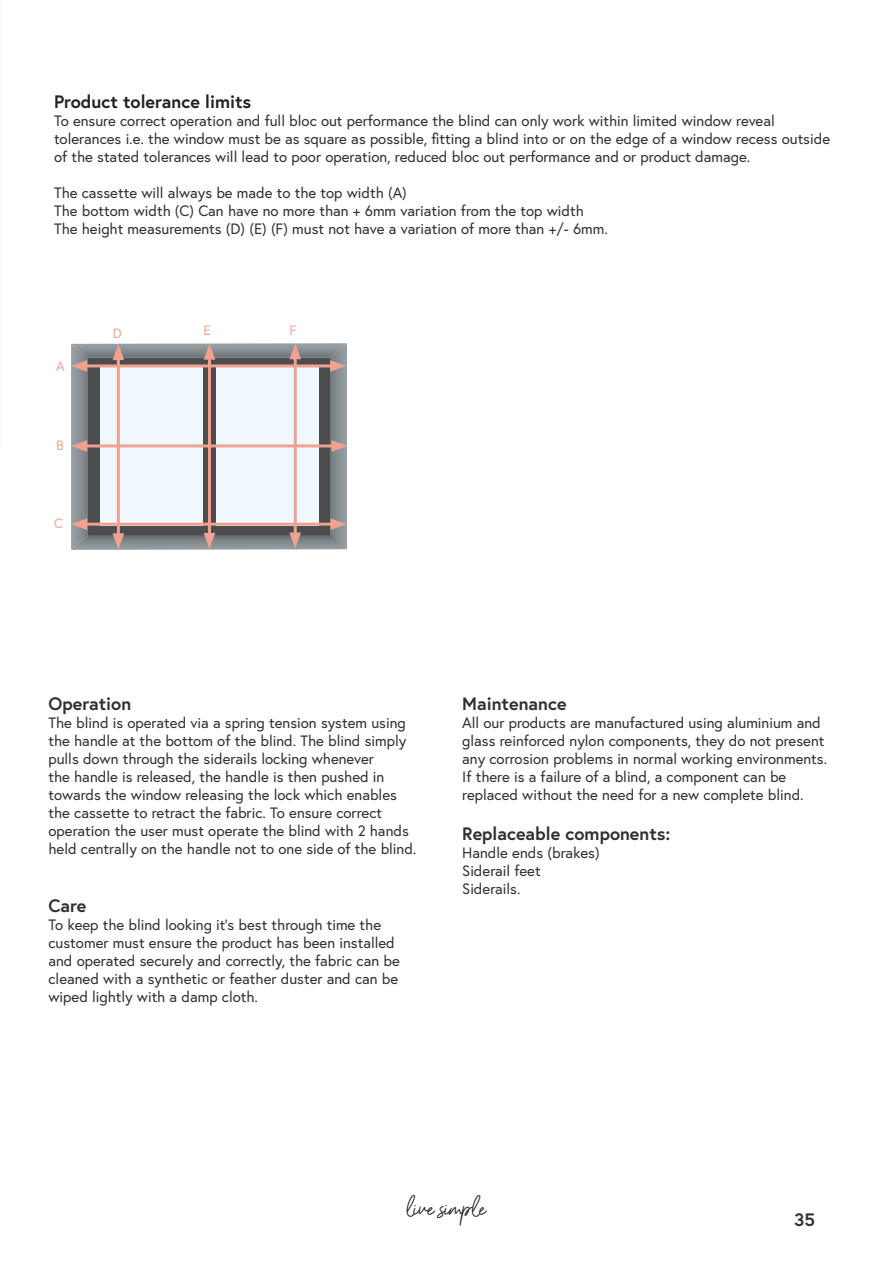
<style>
.page{position:relative;width:893px;height:1263px;background:#fff}
.page>*{position:absolute;margin:0;border:0;box-sizing:border-box;transform-origin:0 0}
.t1{font:21px "Barcelony";color:#231f20}
.t2{font:700 18px "Europa";color:#312f30}
.t3{font:700 18px "Europa";color:#231f20}
.t4{font:15px/18px "Europa";color:#312f30}
.t5{font:13.5px "Europa";color:#f1a493}
</style>
<div class="page">
<svg style="left:71px;top:343px;width:277px;height:207px;background:#bebec1"></svg>
<p class="t3" style="left:54px;top:89px;width:199px">Product tolerance limits</p>
<p class="t4" style="left:54px;top:111px;width:778px">To ensure correct operation and full bloc out performance the blind can only work within limited window reveal tolerances i.e. the window must be as square as possible, fitting a blind into or on the edge of a window recess outside of the stated tolerances will lead to poor operation, reduced bloc out performance and or product damage.</p>
<p class="t4" style="left:54px;top:183px;width:354px">The cassette will always be made to the top width (A)</p>
<p class="t4" style="left:54px;top:201px;width:531px">The bottom width (C) Can have no more than + 6mm variation from the top width</p>
<p class="t4" style="left:54px;top:219px;width:555px">The height measurements (D) (E) (F) must not have a variation of more than +/- 6mm.</p>
<p class="t5" style="left:56px;top:357px;width:10px">A</p>
<p class="t5" style="left:56px;top:437px;width:9px">B</p>
<p class="t5" style="left:54px;top:515px;width:10px">C</p>
<p class="t5" style="left:113px;top:324px;width:11px">D</p>
<p class="t5" style="left:204px;top:321px;width:9px">E</p>
<p class="t5" style="left:290px;top:321px;width:9px">F</p>
<p class="t2" style="left:48px;top:692px;width:84px">Operation</p>
<p class="t4" style="left:48px;top:714px;width:369px">The blind is operated via a spring tension system using the handle at the bottom of the blind. The blind simply pulls down through the siderails locking whenever<br>the handle is released, the handle is then pushed in towards the window releasing the lock which enables the cassette to retract the fabric. To ensure correct operation the user must operate the blind with 2 hands held centrally on the handle not to one side of the blind.</p>
<p class="t2" style="left:48px;top:893px;width:40px">Care</p>
<p class="t4" style="left:48px;top:915px;width:353px">To keep the blind looking it’s best through time the customer must ensure the product has been installed and operated securely and correctly, the fabric can be cleaned with a synthetic or feather duster and can be wiped lightly with a damp cloth.</p>
<p class="t2" style="left:462px;top:692px;width:106px">Maintenance</p>
<p class="t4" style="left:462px;top:714px;width:366px">All our products are manufactured using aluminium and glass reinforced nylon components, they do not present any corrosion problems in normal working environments.<br>If there is a failure of a blind, a component can be replaced without the need for a new complete blind.</p>
<p class="t2" style="left:462px;top:821px;width:210px">Replaceable components:</p>
<p class="t4" style="left:462px;top:843px;width:139px">Handle ends (brakes)</p>
<p class="t4" style="left:462px;top:861px;width:80px">Siderail feet</p>
<p class="t4" style="left:462px;top:879px;width:60px">Siderails.</p>
<h1 class="t1" style="left:407px;top:1194px;width:81px">live simple</h1>
<p class="t2" style="left:794px;top:1207px;width:22px">35</p>
</div>
